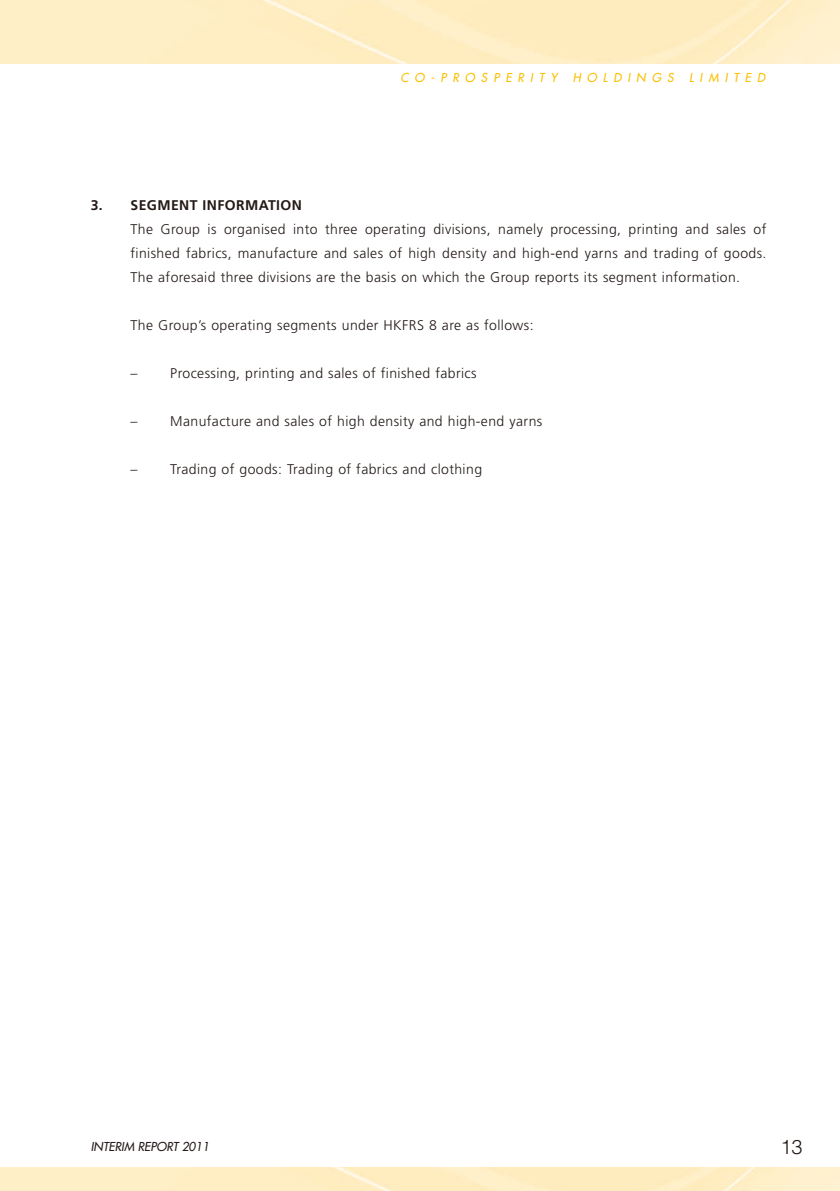
<style>
.page{position:relative;width:840px;height:1191px;background:#fff}
.page>*{position:absolute;margin:0;border:0;box-sizing:border-box;transform-origin:0 0}
.t1{font:300 20px "Helvetica LT Std";color:#231916}
.t2{font:300 14px/24px "Frutiger LT Std";letter-spacing:.03em;color:#231916;text-align:justify}
.t3{font:700 14px "Frutiger LT Std";letter-spacing:.03em;color:#231916}
.t4{font:italic 500 12px "Futura Std";letter-spacing:.5em;color:#fabf00}
.t5{font:italic 500 12px "Futura Std";color:#231916}
</style>
<div class="page">
<div style="left:0;top:0;width:839px;height:64px;background:#ffeec4"></div>
<img style="left:0;top:1167px;width:839px;height:24px">
<p class="t4" style="left:400px;top:70px;width:158px">CO-PROSPERITY</p>
<p class="t4" style="left:572px;top:70px;width:102px">HOLDINGS</p>
<p class="t4" style="left:688px;top:70px;width:78px">LIMITED</p>
<p class="t3" style="left:91px;top:197px;width:212px">3. SEGMENT INFORMATION</p>
<p class="t2" style="left:130px;top:217px;width:637px">The Group is organised into three operating divisions, namely processing, printing and sales of finished fabrics, manufacture and sales of high density and high-end yarns and trading of goods.<br>The aforesaid three divisions are the basis on which the Group reports its segment information.</p>
<p class="t2" style="left:130px;top:313px;width:404px">The Group’s operating segments under HKFRS 8 are as follows:</p>
<p class="t2" style="left:130px;top:361px;width:347px">– Processing, printing and sales of finished fabrics</p>
<p class="t2" style="left:130px;top:409px;width:413px">– Manufacture and sales of high density and high-end yarns</p>
<p class="t2" style="left:130px;top:457px;width:353px">– Trading of goods: Trading of fabrics and clothing</p>
<p class="t5" style="left:91px;top:1138px;width:120px">INTERIM REPORT 2011</p>
<h1 class="t1" style="left:780px;top:1133px;width:24px">13</h1>
</div>
